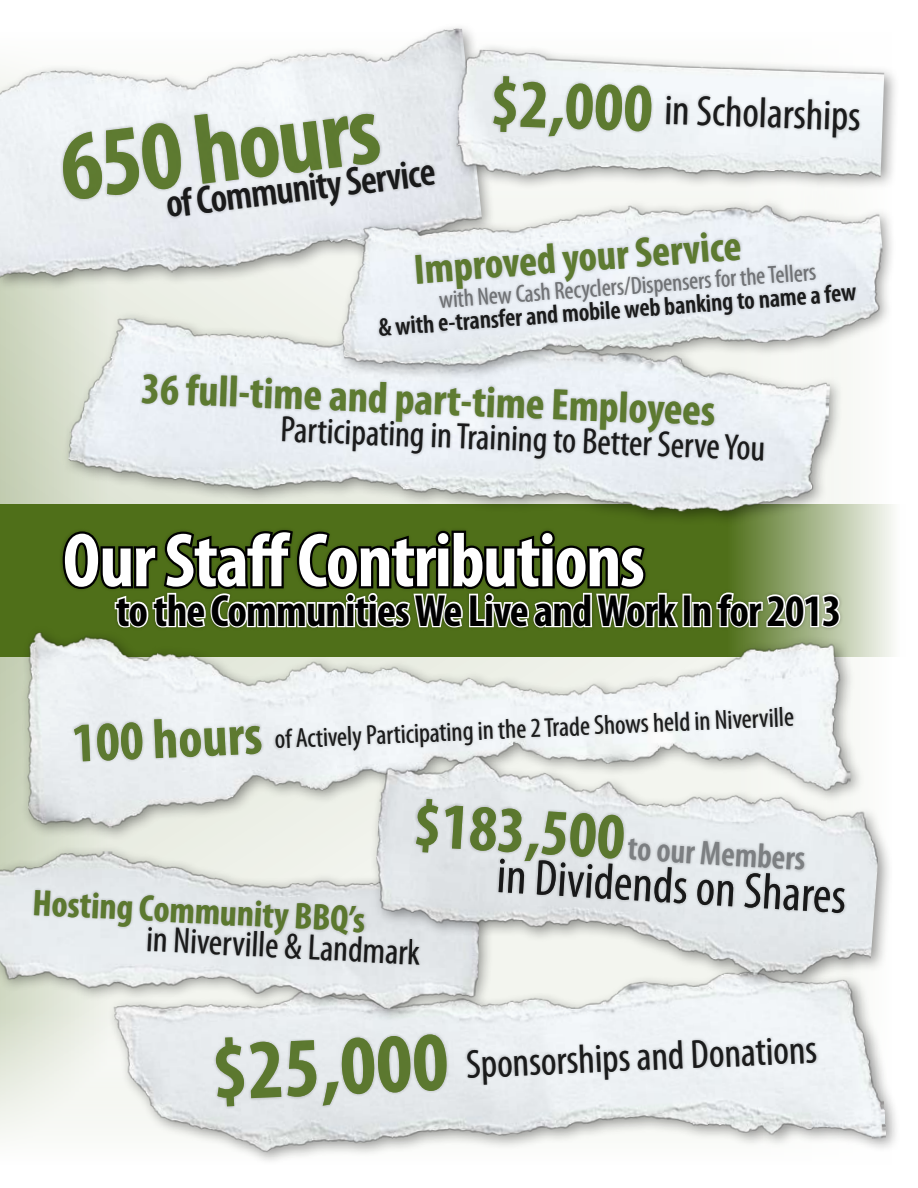
<style>
.page{position:relative;width:918px;height:1188px;background:#fff}
.page>*{position:absolute;margin:0;border:0;box-sizing:border-box;transform-origin:0 0}
.t1{font:700 condensed 99.3px "Myriad Pro";color:#4f6f19}
.t2{font:700 condensed 76.95px "Myriad Pro";letter-spacing:-.02em;color:#fff}
.t3{font:700 condensed 65.85px "Myriad Pro";color:#4f6f19}
.t4{font:700 condensed 55.95px "Myriad Pro";color:#4f6f19}
.t5{font:condensed 50.85px "Myriad Pro";color:#000}
.t6{font:700 condensed 45.3px "Myriad Pro";letter-spacing:-.02em;color:#000}
.t7{font:700 condensed 44.25px "Myriad Pro";color:#4f6f19}
.t8{font:condensed 42.9px "Myriad Pro";color:#000}
.t9{font:700 condensed 42.6px "Myriad Pro";color:#4f6f19}
.t10{font:condensed 40.65px "Myriad Pro";color:#000}
.t11{font:600 condensed 39.9px "Myriad Pro";color:#000}
.t12{font:700 condensed 37.2px "Myriad Pro";color:#4f6f19}
.t13{font:condensed 36.75px "Myriad Pro";color:#000}
.t14{font:condensed 36.45px "Myriad Pro";color:#000}
.t15{font:600 condensed 34.2px "Myriad Pro";color:#757779}
.t16{font:condensed 27.3px "Myriad Pro";color:#000}
.t17{font:600 condensed 25.5px "Myriad Pro";color:#000}
.t18{font:condensed 24.6px "Myriad Pro";color:#656668}
.s1{font-weight:700;font-size:68.85px;color:#4f6f19}
.s2{font-weight:700;font-size:84.9px;color:#4f6f19}
</style>
<div class="page">
<svg style="left:0;top:331px;width:60px;height:173px;background:#ccd5be"></svg>
<svg style="left:0;top:1072px;width:105px;height:65px;fill:#f4f6f1"></svg>
<svg style="left:0;top:504px;width:893px;height:153px;background:#889e64"></svg>
<div style="left:0;top:20px;width:531px;height:311px;background:#000;opacity:.41"></div>
<img style="left:0;top:28px;width:484px;height:263px">
<div style="left:448px;top:41px;width:460px;height:171px;background:#000;opacity:.41"></div>
<img style="left:456px;top:49px;width:429px;height:131px">
<div style="left:59px;top:527px;width:698px;height:123px;background:#000;opacity:.2"></div>
<div style="left:111px;top:589px;width:800px;height:78px;background:#000;opacity:.2"></div>
<svg style="left:60px;top:541px;width:621px;height:56px;background:#2d3e10"></svg>
<div style="left:682px;top:594px;width:9px;height:33px;border:3px solid #fff"></div>
<svg style="left:690px;top:591px;width:152px;height:6px"></svg>
<div style="left:105px;top:964px;width:806px;height:224px;background:#000;opacity:.41"></div>
<img style="left:113px;top:1021px;width:773px;height:167px">
<div style="left:0;top:843px;width:516px;height:229px;background:#000;opacity:.41"></div>
<img style="left:0;top:850px;width:368px;height:160px">
<div style="left:19px;top:624px;width:861px;height:265px;background:#000;opacity:.41"></div>
<img style="left:21px;top:597px;width:830px;height:234px">
<div style="left:368px;top:747px;width:550px;height:274px;background:#000;opacity:.41"></div>
<img style="left:372px;top:750px;width:512px;height:232px">
<div style="left:60px;top:310px;width:795px;height:231px;background:#000;opacity:.41"></div>
<img style="left:67px;top:316px;width:764px;height:201px">
<div style="left:334px;top:196px;width:584px;height:231px;background:#000;opacity:.41"></div>
<img style="left:332px;top:180px;width:558px;height:201px">
<div style="left:663px;top:92px;width:246px;height:65px;background:#000;opacity:.2"></div>
<div style="left:490px;top:73px;width:257px;height:84px;background:#000;opacity:.2"></div>
<div style="left:212px;top:1031px;width:348px;height:96px;background:#000;opacity:.2"></div>
<div style="left:464px;top:1035px;width:399px;height:77px;background:#000;opacity:.2"></div>
<div style="left:31px;top:886px;width:389px;height:76px;background:#000;opacity:.2"></div>
<div style="left:144px;top:923px;width:318px;height:58px;background:#000;opacity:.2"></div>
<div style="left:272px;top:704px;width:555px;height:69px;background:#000;opacity:.2"></div>
<div style="left:71px;top:716px;width:267px;height:66px;background:#000;opacity:.2"></div>
<div style="left:139px;top:370px;width:637px;height:89px;background:#000;opacity:.2"></div>
<div style="left:279px;top:413px;width:528px;height:63px;background:#000;opacity:.2"></div>
<div style="left:59px;top:110px;width:429px;height:124px;background:#000;opacity:.2"></div>
<div style="left:164px;top:158px;width:324px;height:76px;background:#000;opacity:.2"></div>
<div style="left:412px;top:229px;width:391px;height:91px;background:#000;opacity:.2"></div>
<div style="left:436px;top:261px;width:416px;height:72px;background:#000;opacity:.2"></div>
<div style="left:376px;top:281px;width:512px;height:67px;background:#000;opacity:.2"></div>
<div style="left:495px;top:855px;width:408px;height:80px;background:#000;opacity:.2"></div>
<div style="left:412px;top:795px;width:303px;height:108px;background:#000;opacity:.2"></div>
<div style="left:625px;top:835px;width:227px;height:63px;background:#000;opacity:.2"></div>
<h3 class="t8" style="left:491px;top:78px;width:372px;rotate:2deg"><span class="s1">$2,000</span> in Scholarships</h3>
<h1 class="t1" style="left:53px;top:106px;width:323px;rotate:-7deg">650 hours</h1>
<h3 class="t11" style="left:163px;top:183px;width:273px;rotate:-7deg">of Community Service</h3>
<h3 class="t9" style="left:412px;top:242px;width:329px;rotate:-4deg">Improved your Service</h3>
<p class="t18" style="left:438px;top:284px;width:379px;rotate:-4deg">with New Cash Recyclers/Dispensers for the Tellers</p>
<p class="t17" style="left:377px;top:313px;width:481px;rotate:-4deg">&amp; with e-transfer and mobile web banking to name a few</p>
<h3 class="t7" style="left:142px;top:362px;width:576px;rotate:2deg">36 full-time and part-time Employees</h3>
<h3 class="t13" style="left:281px;top:408px;width:487px;rotate:2deg">Participating in Training to Better Serve You</h3>
<h2 class="t2" style="left:63px;top:512px;width:583px">Our Staff Contributions</h2>
<h3 class="t6" style="left:116px;top:582px;width:727px">to the Communities We Live and Work In for 2013</h3>
<h3 class="t4" style="left:70px;top:709px;width:192px;rotate:-3deg">100 hours</h3>
<p class="t16" style="left:274px;top:721px;width:521px;rotate:-2deg">of Actively Participating in the 2 Trade Shows held in Niverville</p>
<h3 class="t3" style="left:415px;top:784px;width:213px;rotate:3deg">$183,500</h3>
<p class="t15" style="left:629px;top:828px;width:179px;rotate:4deg">to our Members</p>
<h3 class="t5" style="left:498px;top:846px;width:351px;rotate:3deg">in Dividends on Shares</h3>
<h3 class="t12" style="left:34px;top:879px;width:334px;rotate:3deg">Hosting Community BBQ’s</h3>
<h3 class="t14" style="left:148px;top:917px;width:276px;rotate:3deg">in Niverville &amp; Landmark</h3>
<h3 class="t10" style="left:211px;top:1047px;width:607px;rotate:-2deg"><span class="s2">$25,000</span> Sponsorships and Donations</h3>
</div>
